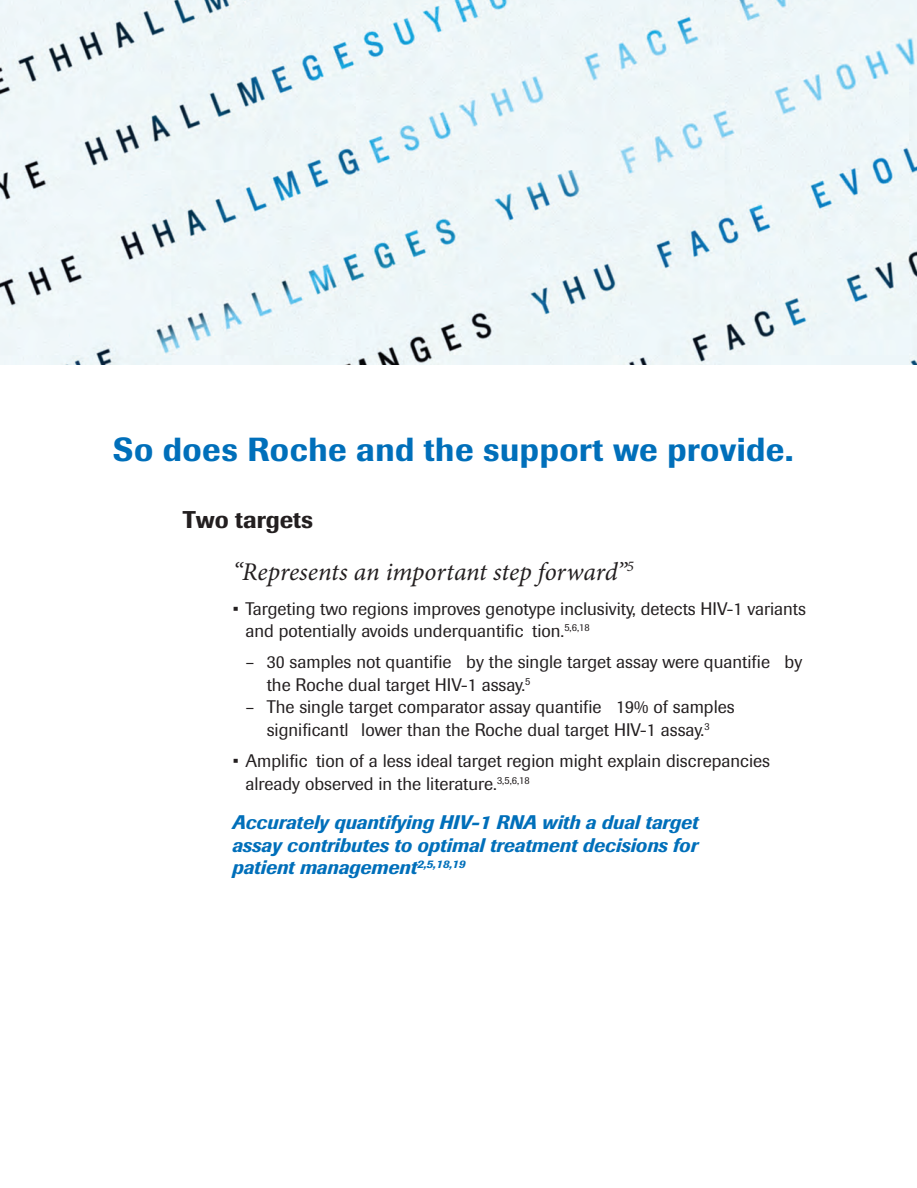
<style>
.page{position:relative;width:917px;height:1188px;background:#fff}
.page>*{position:absolute;margin:0;border:0;box-sizing:border-box;transform-origin:0 0}
.t1{font:500 33px "Imago";letter-spacing:.015em;color:#006fba}
.t2{font:italic 25.5px "Minion Pro";letter-spacing:-.005em;color:#231f20}
.t3{font:500 24px "Imago";color:#231f20}
.t4{font:italic 500 19.5px/22.5px "Imago";color:#006fba;text-align:justify}
.t5{font:18px/22.5px "Imago";color:#231f20}
</style>
<div class="page">
<img style="left:0;top:0;width:917px;height:365px">
<h1 class="t1" style="left:113px;top:427px;width:682px">So does Roche and the support we provide.</h1>
<h3 class="t3" style="left:183px;top:503px;width:132px">Two targets</h3>
<h2 class="t2" style="left:233px;top:554px;width:403px">“Represents an important step forward”<sup>5</sup></h2>
<p class="t5" style="left:245px;top:597px;width:562px;text-indent:-13px">• Targeting two regions improves genotype inclusivity, detects HIV-1 variants and potentially avoids underquantific tion.<sup>5,6,18</sup></p>
<p class="t5" style="left:267px;top:650px;width:537px;text-indent:-21px">– 30 samples not quantifie by the single target assay were quantifie by the Roche dual target HIV-1 assay.<sup>5</sup></p>
<p class="t5" style="left:245px;top:695px;width:491px;text-align:center">– The single target comparator assay quantifie 19% of samples significantl lower than the Roche dual target HIV-1 assay.<sup>3</sup></p>
<p class="t5" style="left:245px;top:749px;width:526px;text-indent:-13px">• Amplific tion of a less ideal target region might explain discrepancies already observed in the literature.<sup>3,5,6,18</sup></p>
<p class="t4" style="left:233px;top:810px;width:468px">Accurately quantifying HIV-1 RNA with a dual target assay contributes to optimal treatment decisions for patient management<sup>2,5,18,19</sup></p>
</div>
